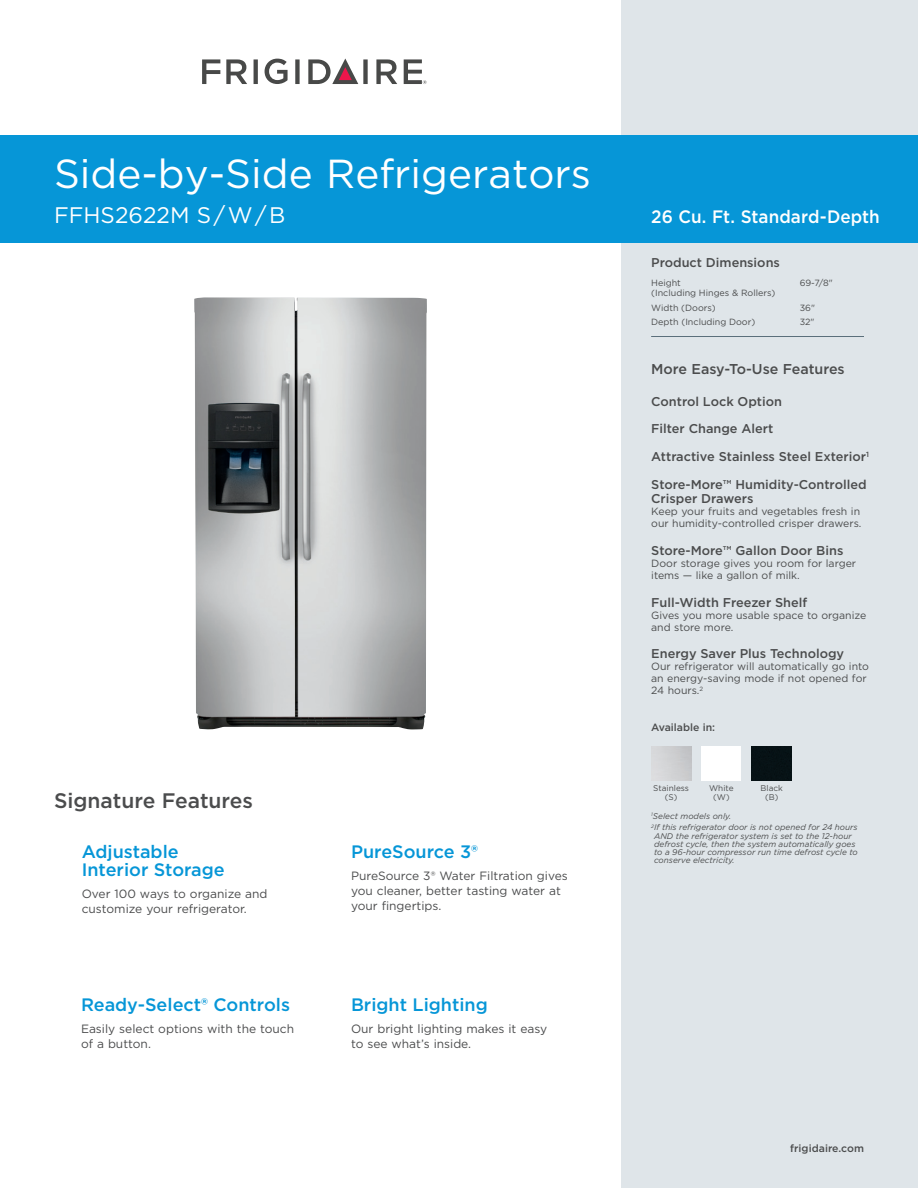
<style>
.page{position:relative;width:918px;height:1188px;background:#fff}
.page>*{position:absolute;margin:0;border:0;box-sizing:border-box;transform-origin:0 0}
.t1{font:40.5px "Gotham";color:#fff}
.t2{font:22.5px "Gotham";color:#fff}
.t3{font:500 21px "Gotham";color:#4b4c4d}
.t4{font:500 18px/18px "Gotham";color:#0696d7}
.t5{font:500 18px "Gotham";color:#fff;scale:.95 1}
.t6{font:500 14.25px "Gotham";color:#4b4c4d}
.t7{font:500 12.75px/27.8px "Gotham";color:#4b4c4d}
.t8{font:12px/15px "Gotham";color:#4b4c4d}
.t9{font:10.5px/12px "Gotham";color:#4b4c4d}
.t10{font:500 10.5px "Gotham";color:#4b4c4d}
.t11{font:9px/14.5px "Gotham";color:#4b4c4d}
.t12{font:italic 8.25px/8.2px "Gotham";color:#4b4c4d}
.t13{font:8.25px/9px "Gotham";color:#4b4c4d;text-align:center}
</style>
<div class="page">
<div style="left:621px;top:0;width:297px;height:1188px;background:#dfe5e9"></div>
<hr style="left:651px;top:336px;width:213px;height:1px;background:#5b6f7b">
<div style="left:0;top:135px;width:918px;height:108px;background:#0696d7"></div>
<svg style="left:265px;top:59px;width:23px;height:25px"></svg>
<svg style="left:202px;top:59px;width:18px;height:25px"></svg>
<svg style="left:226px;top:59px;width:21px;height:25px"></svg>
<svg style="left:254px;top:59px;width:4px;height:25px"></svg>
<svg style="left:295px;top:59px;width:5px;height:25px"></svg>
<svg style="left:376px;top:59px;width:21px;height:25px"></svg>
<svg style="left:308px;top:59px;width:60px;height:25px"></svg>
<svg style="left:404px;top:59px;width:23px;height:25px"></svg>
<div style="left:702px;top:746px;width:39px;height:35px;background:#fff"></div>
<img style="left:752px;top:746px;width:40px;height:35px">
<img style="left:194px;top:297px;width:233px;height:433px">
<h1 class="t1" style="left:54px;top:147px;width:539px">Side-by-Side Refrigerators</h1>
<h2 class="t2" style="left:54px;top:201px;width:233px">FFHS2622M S / W / B</h2>
<h3 class="t3" style="left:54px;top:787px;width:201px">Signature Features</h3>
<h3 class="t4" style="left:82px;top:843px;width:144px">Adjustable<br>Interior Storage</h3>
<p class="t8" style="left:82px;top:886px;width:187px">Over 100 ways to organize and customize your refrigerator.</p>
<h3 class="t4" style="left:81px;top:995px;width:211px">Ready-Select® Controls</h3>
<p class="t8" style="left:81px;top:1021px;width:215px">Easily select options with the touch of a button.</p>
<h3 class="t4" style="left:351px;top:843px;width:129px">PureSource 3®</h3>
<p class="t8" style="left:351px;top:868px;width:218px">PureSource 3® Water Filtration gives you cleaner, better tasting water at your fingertips.</p>
<h3 class="t4" style="left:351px;top:995px;width:138px">Bright Lighting</h3>
<p class="t8" style="left:351px;top:1021px;width:198px">Our bright lighting makes it easy to see what’s inside.</p>
<h3 class="t5" style="left:651px;top:205px;width:242px">26 Cu. Ft. Standard-Depth</h3>
<p class="t7" style="left:651px;top:249px;width:130px">Product Dimensions</p>
<p class="t11" style="left:651px;top:276px;width:31px">Height</p>
<p class="t11" style="left:800px;top:276px;width:35px">69-7/8"</p>
<p class="t11" style="left:651px;top:285px;width:126px">(Including Hinges &amp; Rollers)<br>Width (Doors)</p>
<p class="t11" style="left:800px;top:300px;width:17px">36"</p>
<p class="t11" style="left:651px;top:315px;width:106px">Depth (Including Door)</p>
<p class="t11" style="left:800px;top:315px;width:16px">32"</p>
<h3 class="t6" style="left:651px;top:359px;width:195px">More Easy-To-Use Features</h3>
<p class="t7" style="left:651px;top:387px;width:219px">Control Lock Option<br>Filter Change Alert<br>Attractive Stainless Steel Exterior<sup>1<br></sup>Store-More™ Humidity-Controlled</p>
<p class="t7" style="left:651px;top:485px;width:104px">Crisper Drawers</p>
<p class="t9" style="left:651px;top:505px;width:212px">Keep your fruits and vegetables fresh in our humidity-controlled crisper drawers.</p>
<p class="t7" style="left:651px;top:536px;width:194px">Store-More™ Gallon Door Bins</p>
<p class="t9" style="left:651px;top:557px;width:206px">Door storage gives you room for larger items — like a gallon of milk.</p>
<p class="t7" style="left:651px;top:588px;width:158px">Full-Width Freezer Shelf</p>
<p class="t9" style="left:651px;top:609px;width:217px">Gives you more usable space to organize and store more.</p>
<p class="t7" style="left:651px;top:640px;width:194px">Energy Saver Plus Technology</p>
<p class="t9" style="left:651px;top:660px;width:219px">Our refrigerator will automatically go into an energy-saving mode if not opened for<br>24 hours.<sup>2</sup></p>
<p class="t10" style="left:651px;top:720px;width:65px">Available in:</p>
<p class="t13" style="left:653px;top:784px;width:37px">Stainless (S)</p>
<p class="t13" style="left:709px;top:784px;width:26px">White (W)</p>
<p class="t13" style="left:761px;top:784px;width:24px">Black (B)</p>
<p class="t12" style="left:651px;top:810px;width:208px;line-height:11.6px"><sup>1</sup>Select models only.<br><sup>2</sup>If this refrigerator door is not opened for 24 hours</p>
<p class="t12" style="left:654px;top:831px;width:205px">AND the refrigerator system is set to the 12-hour defrost cycle, then the system automatically goes to a 96-hour compressor run time defrost cycle to conserve electricity.</p>
<p class="t10" style="left:790px;top:1141px;width:75px">frigidaire.com</p>
</div>
